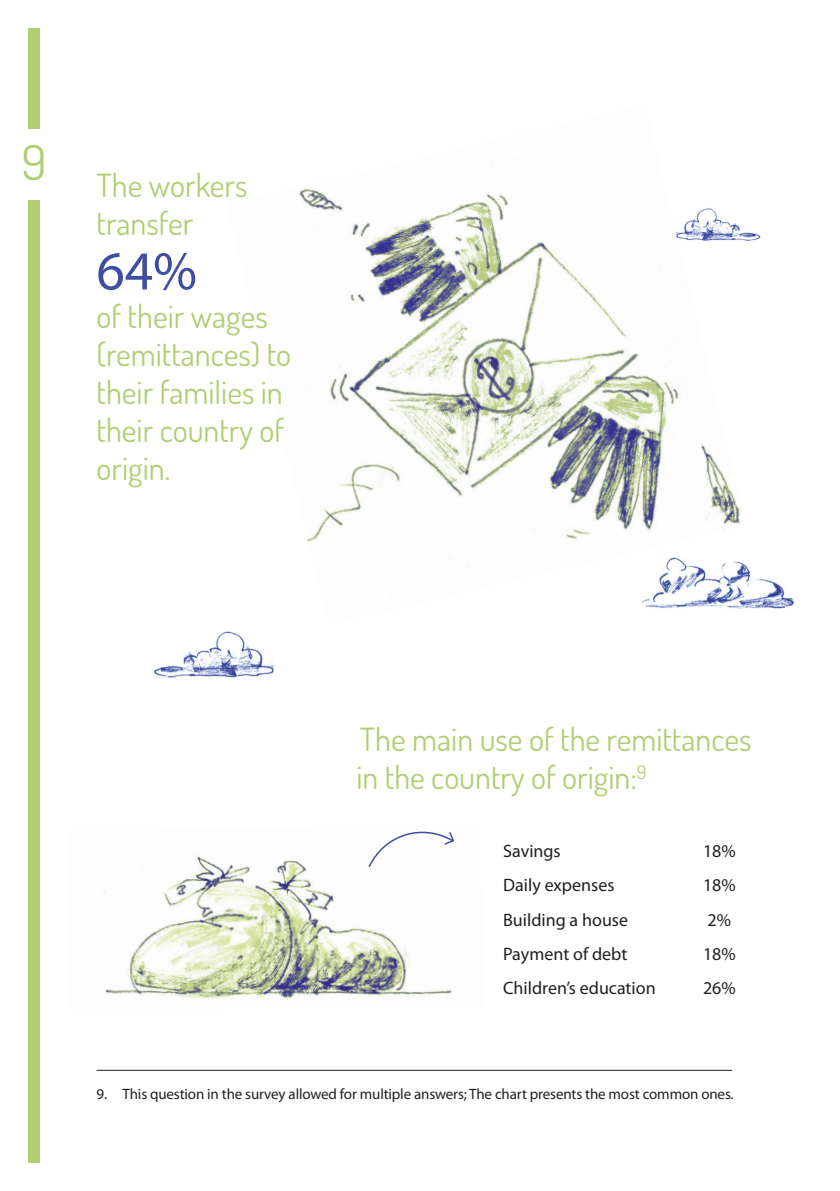
<style>
.page{position:relative;width:840px;height:1191px;background:#fff}
.page>*{position:absolute;margin:0;border:0;box-sizing:border-box;transform-origin:0 0}
.t1{font:55.2px "Myriad Pro";color:#3f4ea1}
.t2{font:48px "Dosis";color:#b1ce73}
.t3{font:32px/38px "Dosis";color:#b1ce73}
.t4{font:18px "Myriad Pro";color:#231f20}
.t5{font:15px "Myriad Pro";letter-spacing:-.01em;color:#231f20}
</style>
<div class="page">
<img style="left:103px;top:856px;width:349px;height:143px">
<img style="left:299px;top:152px;width:442px;height:415px">
<img style="left:153px;top:631px;width:121px;height:47px">
<img style="left:665px;top:204px;width:96px;height:39px">
<hr style="left:96px;top:1070px;width:635px;height:1px;background:#231f20">
<svg style="left:367px;top:831px;width:87px;height:37px"></svg>
<img style="left:636px;top:547px;width:159px;height:62px">
<div style="left:28px;top:200px;width:11px;height:962px;background:#b1ce73"></div>
<div style="left:28px;top:28px;width:11px;height:101px;background:#b1ce73"></div>
<h2 class="t2" style="left:21px;top:131px;width:26px">9</h2>
<p class="t3" style="left:96px;top:166px;width:152px">The workers transfer</p>
<h1 class="t1" style="left:96px;top:237px;width:102px">64%</h1>
<p class="t3" style="left:96px;top:296px;width:196px">of their wages (remittances) to their families in their country of origin.</p>
<p class="t3" style="left:356px;top:720px;width:396px">The main use of the remittances in the country of origin:<sup>9</sup></p>
<p class="t4" style="left:503px;top:839px;width:59px">Savings</p>
<p class="t4" style="left:702px;top:839px;width:34px">18%</p>
<p class="t4" style="left:503px;top:874px;width:113px">Daily expenses</p>
<p class="t4" style="left:702px;top:874px;width:34px">18%</p>
<p class="t4" style="left:503px;top:908px;width:126px">Building a house</p>
<p class="t4" style="left:707px;top:908px;width:25px">2%</p>
<p class="t4" style="left:503px;top:942px;width:126px">Payment of debt</p>
<p class="t4" style="left:702px;top:942px;width:34px">18%</p>
<p class="t4" style="left:503px;top:977px;width:154px">Children’s education</p>
<p class="t4" style="left:702px;top:977px;width:34px">26%</p>
<p class="t5" style="left:96px;top:1084px;width:638px">9. This question in the survey allowed for multiple answers; The chart presents the most common ones.</p>
</div>
